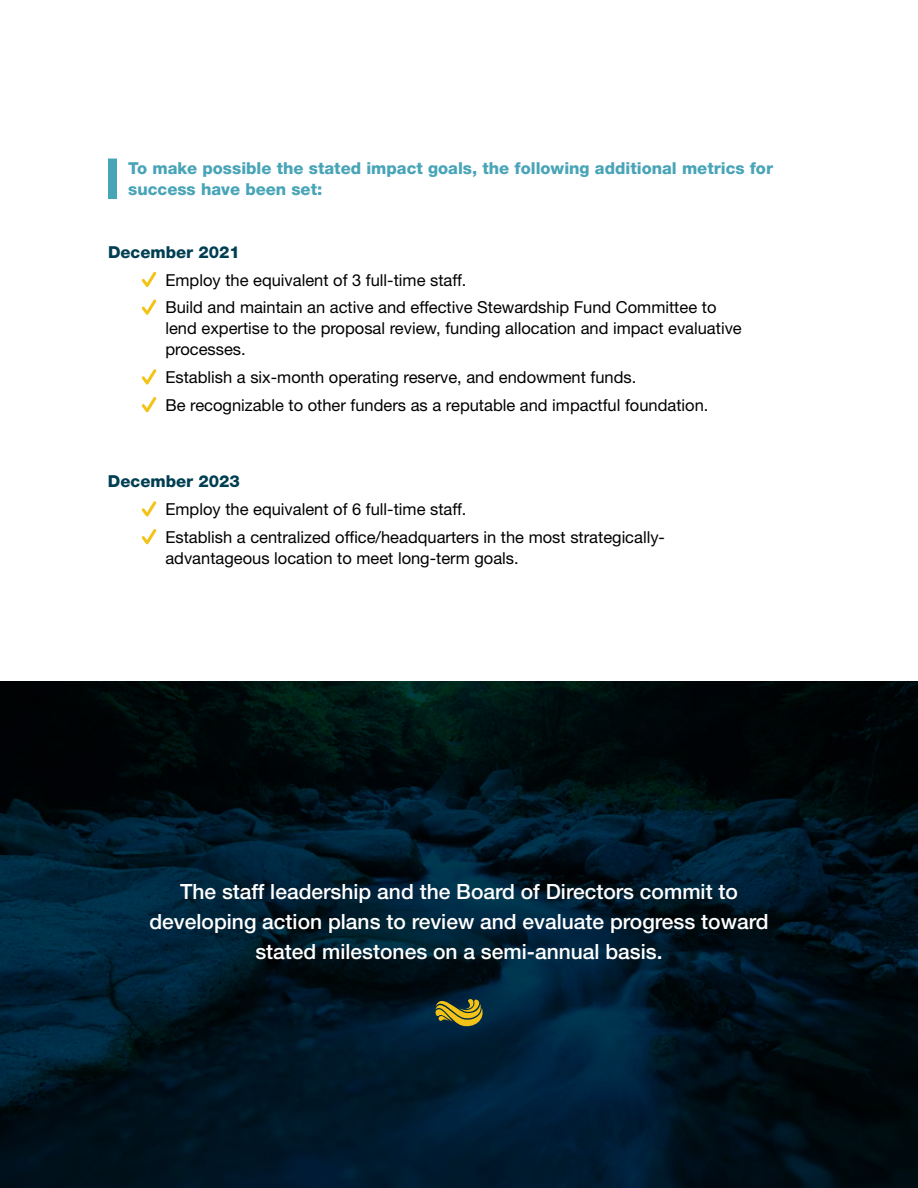
<style>
.page{position:relative;width:918px;height:1188px;background:#fff}
.page>*{position:absolute;margin:0;border:0;box-sizing:border-box;transform-origin:0 0}
.t1{font:500 21px/30px "Helvetica Neue LT Std";color:#fff;text-align:center}
.t2{font:16.5px/27.8px "Helvetica Neue LT Std";color:#000}
.t3{font:800 16.5px/21px "Helvetica Neue LT Std";color:#48a4b7}
.t4{font:800 16.5px "Helvetica Neue LT Std";color:#003e52}
</style>
<div class="page">
<svg style="left:142px;top:272px;width:14px;height:15px"></svg>
<svg style="left:142px;top:299px;width:14px;height:16px"></svg>
<svg style="left:142px;top:369px;width:14px;height:16px"></svg>
<svg style="left:142px;top:397px;width:14px;height:15px"></svg>
<svg style="left:142px;top:501px;width:14px;height:16px"></svg>
<svg style="left:142px;top:529px;width:14px;height:15px"></svg>
<img style="left:0;top:682px;width:918px;height:506px">
<svg style="left:435px;top:991px;width:51px;height:38px;background:#535a30"></svg>
<div style="left:108px;top:159px;width:9px;height:40px;background:#48a4b7"></div>
<p class="t3" style="left:128px;top:157px;width:646px">To make possible the stated impact goals, the following additional metrics for success have been set:</p>
<p class="t4" style="left:108px;top:242px;width:134px">December 2021</p>
<p class="t2" style="left:165px;top:266px;width:553px">Employ the equivalent of 3 full-time staff.<br>Build and maintain an active and effective Stewardship Fund Committee to</p>
<p class="t2" style="left:165px;top:318px;width:578px;line-height:21px">lend expertise to the proposal review, funding allocation and impact evaluative processes.</p>
<p class="t2" style="left:165px;top:363px;width:545px">Establish a six-month operating reserve, and endowment funds.<br>Be recognizable to other funders as a reputable and impactful foundation.</p>
<p class="t4" style="left:108px;top:472px;width:134px">December 2023</p>
<p class="t2" style="left:165px;top:495px;width:501px">Employ the equivalent of 6 full-time staff.<br>Establish a centralized office/headquarters in the most strategically-</p>
<p class="t2" style="left:165px;top:544px;width:355px">advantageous location to meet long-term goals.</p>
<p class="t1" style="left:149px;top:877px;width:621px">The staff leadership and the Board of Directors commit to developing action plans to review and evaluate progress toward stated milestones on a semi-annual basis.</p>
</div>
